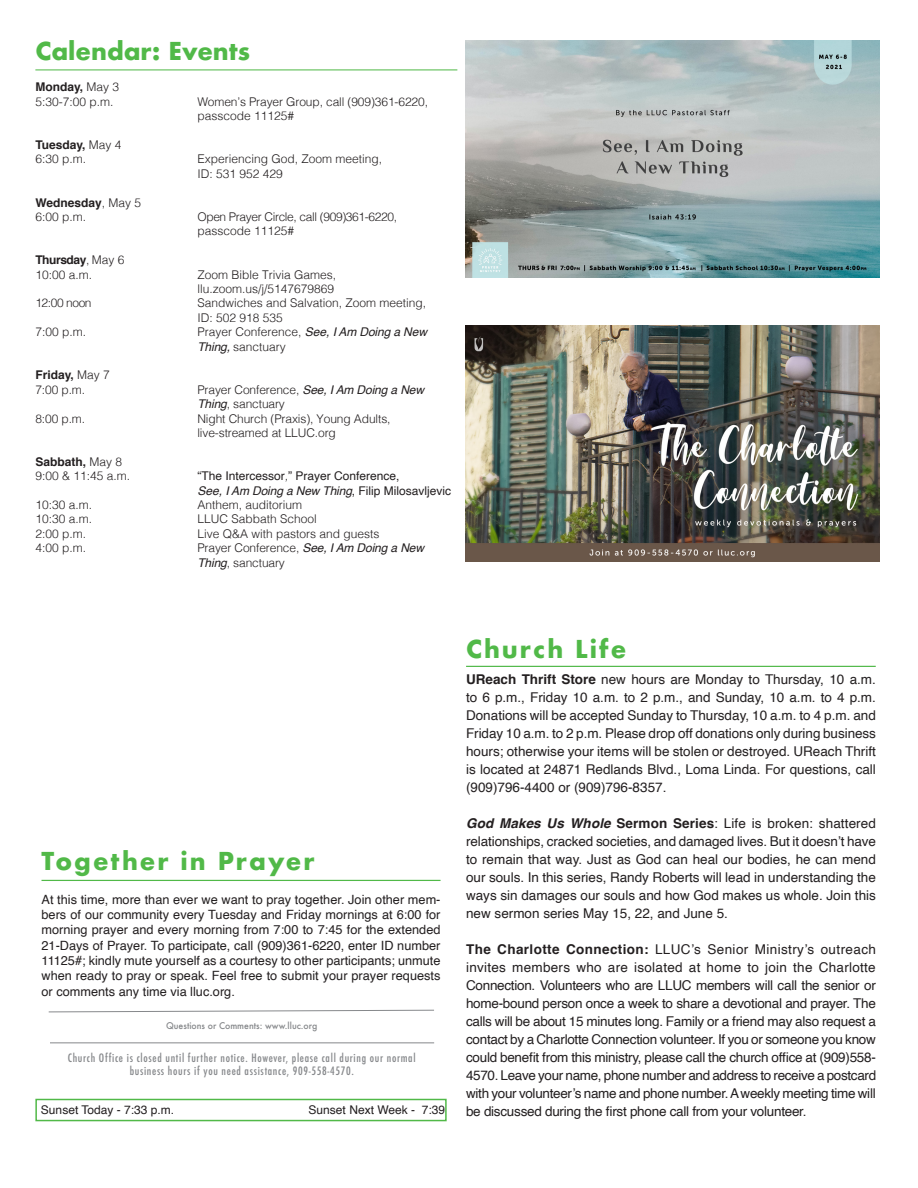
<style>
.page{position:relative;width:918px;height:1188px;background:#fff}
.page>*{position:absolute;margin:0;border:0;box-sizing:border-box;transform-origin:0 0}
.t1{font:700 24px "Futura";letter-spacing:.08em;color:#51b948}
.t2{font:700 24px "Futura";color:#51b948}
.t3{font:13.5px/18px "Helvetica";color:#231f20;text-align:justify}
.t4{font:12.75px/15.3px "Helvetica";color:#231f20;text-align:justify}
.FYI{font:300 12px/14.4px "Helvetica";color:#231f20}
.FYI-2{font:700 12px "Helvetica";color:#231f20}
.FYI-3{font:300 12px/14.4px "Helvetica";letter-spacing:-.03em;color:#231f20}
.FYI-4{font:italic 12px "Helvetica";letter-spacing:-.01em;color:#231f20}
.S__School_Options{font:12px "Helvetica";color:#231f20}
.FYI-5{font:12px "Helvetica";color:#231f20}
.FYI-6{font:700 12px "Helvetica";letter-spacing:-.035em;color:#231f20}
.t5{font:500 condensed 11.25px "Futura";letter-spacing:.06em;color:#86888b}
.t6{font:500 9px "Futura";color:#86888b}
.s1{font-weight:300}
.s2{font-weight:400;font-style:italic}
.s3{font-weight:300;font-style:italic}
.s4{font-style:normal}
.s5{font-family:"Myriad Pro";font-weight:400;font-stretch:normal}
.s6{font-weight:700}
.s7{font-weight:700;font-style:italic}
</style>
<div class="page">
<hr style="left:466px;top:666px;width:410px;height:1px;background:#51b948">
<div style="left:35px;top:1099px;width:412px;height:22px;border:2px solid #51b948"></div>
<hr style="left:50px;top:1042px;width:384px;height:1px;background:#86888b">
<svg style="left:48px;top:1009px;width:386px;height:4px"></svg>
<hr style="left:42px;top:880px;width:399px;height:1px;background:#51b948">
<hr style="left:35px;top:69px;width:422px;height:1px;background:#51b948">
<img style="left:466px;top:325px;width:413px;height:237px">
<img style="left:466px;top:40px;width:413px;height:237px">
<p class="t2" style="left:35px;top:34px;width:216px">Calendar: Events</p>
<p class="FYI-2" style="left:35px;top:77px;width:85px">Monday, <span class="s1">May 3</span></p>
<p class="FYI" style="left:35px;top:93px;width:80px">5:30-7:00 p.m.</p>
<p class="FYI" style="left:197px;top:93px;width:232px">Women’s Prayer Group, call (909)361-6220, passcode 11125#</p>
<p class="FYI-2" style="left:35px;top:135px;width:88px">Tuesday, <span class="s1">May 4</span></p>
<p class="FYI" style="left:35px;top:151px;width:52px">6:30 p.m.</p>
<p class="FYI" style="left:197px;top:151px;width:186px">Experiencing God, Zoom meeting,</p>
<p class="FYI" style="left:197px;top:165px;width:87px">ID: 531 952 429</p>
<p class="FYI-2" style="left:35px;top:193px;width:107px">Wednesday<span class="s1">, May 5</span></p>
<p class="FYI" style="left:35px;top:209px;width:52px">6:00 p.m.</p>
<p class="FYI-3" style="left:197px;top:209px;width:201px">Open Prayer Circle, call (909)361-6220, passcode 11125#</p>
<p class="FYI-6" style="left:35px;top:250px;width:91px">Thursday<span class="s1">, May 6</span></p>
<p class="FYI" style="left:35px;top:266px;width:58px">10:00 a.m.</p>
<p class="FYI" style="left:197px;top:266px;width:140px">Zoom Bible Trivia Games, llu.zoom.us/j/5147679869</p>
<p class="FYI" style="left:35px;top:295px;width:58px">12:00 noon</p>
<p class="FYI" style="left:197px;top:295px;width:230px">Sandwiches and Salvation, Zoom meeting,<br>ID: 502 918 535</p>
<p class="FYI" style="left:35px;top:324px;width:52px">7:00 p.m.</p>
<p class="FYI" style="left:197px;top:324px;width:231px">Prayer Conference, <span class="s2">See, I Am Doing a New<br>Thing,</span> sanctuary</p>
<p class="FYI-2" style="left:35px;top:365px;width:76px">Friday, <span class="s1">May 7</span></p>
<p class="FYI" style="left:35px;top:381px;width:51px">7:00 p.m.</p>
<p class="FYI" style="left:197px;top:381px;width:228px">Prayer Conference, <span class="s2">See, I Am Doing a New<br>Thing</span>, sanctuary</p>
<p class="FYI" style="left:35px;top:410px;width:51px">8:00 p.m.</p>
<p class="FYI" style="left:197px;top:410px;width:195px">Night Church (Praxis), Young Adults, live-streamed at LLUC.org</p>
<p class="FYI-2" style="left:35px;top:452px;width:88px">Sabbath, <span class="s1">May 8</span></p>
<p class="FYI" style="left:35px;top:468px;width:96px">9:00 &amp; 11:45 a.m.</p>
<p class="FYI-5" style="left:197px;top:467px;width:204px">“The Intercessor<span class="s3">,</span>” Prayer Conference,</p>
<p class="FYI-4" style="left:197px;top:481px;width:255px">See, I Am Doing a New Thing<span class="s4">, Filip Milosavljevic</span></p>
<p class="FYI" style="left:35px;top:497px;width:58px">10:30 a.m.</p>
<p class="FYI" style="left:197px;top:497px;width:106px">Anthem, auditorium</p>
<p class="FYI" style="left:35px;top:511px;width:58px">10:30 a.m.</p>
<p class="FYI" style="left:197px;top:511px;width:121px">LLUC Sabbath School</p>
<p class="FYI" style="left:35px;top:525px;width:52px">2:00 p.m.</p>
<p class="FYI" style="left:197px;top:525px;width:184px">Live Q&amp;A with pastors and guests</p>
<p class="FYI" style="left:35px;top:540px;width:52px">4:00 p.m.</p>
<p class="FYI" style="left:197px;top:540px;width:228px">Prayer Conference, <span class="s2">See, I Am Doing a New<br>Thing</span>, sanctuary</p>
<p class="t1" style="left:42px;top:844px;width:275px">Together in Prayer</p>
<p class="t4" style="left:42px;top:892px;width:401px">At this time, more than ever we want to pray together. Join other mem&shy;bers of our community every Tuesday and Friday mornings at 6:00 for morning prayer and every morning from 7:00 to 7:45 for the extended 21-Days of Prayer. To participate, call (909)361-6220, enter ID number 11125#; kindly mute yourself as a courtesy to other participants; unmute when ready to pray or speak. Feel free to submit your prayer requests or comments any time via lluc.org.</p>
<p class="t6" style="left:166px;top:1019px;width:153px">Questions or Comments: www.lluc.org</p>
<p class="t5" style="left:68px;top:1050px;width:349px">Church Office is closed until further notice. However, please call during our normal</p>
<p class="t5" style="left:130px;top:1064px;width:226px">business hours if you need assistance, 909-558-4570<span class="s5">.</span></p>
<p class="S__School_Options" style="left:41px;top:1100px;width:135px">Sunset Today - 7:33 p.m.</p>
<p class="S__School_Options" style="left:309px;top:1100px;width:138px">Sunset Next Week - 7:39</p>
<p class="t1" style="left:466px;top:631px;width:162px">Church Life</p>
<p class="t3" style="left:466px;top:671px;width:411px"><span class="s6">UReach Thrift Store</span> new hours are Monday to Thursday, 10 a.m. to 6 p.m., Friday 10 a.m. to 2 p.m., and Sunday, 10 a.m. to 4 p.m.<br>Donations will be accepted Sunday to Thursday, 10 a.m. to 4 p.m. and Friday 10 a.m. to 2 p.m. Please drop off donations only during business hours; otherwise your items will be stolen or destroyed. UReach Thrift is located at 24871 Redlands Blvd., Loma Linda. For questions, call (909)796-4400 or (909)796-8357.</p>
<p class="t3" style="left:466px;top:815px;width:412px"><span class="s7">God Makes Us Whole</span> <span class="s6">Sermon Series</span>: Life is broken: shattered relationships, cracked societies, and damaged lives. But it doesn’t have to remain that way. Just as God can heal our bodies, he can mend our souls. In this series, Randy Roberts will lead in understanding the ways sin damages our souls and how God makes us whole. Join this new sermon series May 15, 22, and June 5.</p>
<p class="t3" style="left:466px;top:941px;width:412px"><span class="s6">The Charlotte Connection:</span> LLUC’s Senior Ministry’s outreach invites members who are isolated at home to join the Charlotte Connection. Volunteers who are LLUC members will call the senior or home-bound person once a week to share a devotional and prayer. The calls will be about 15 minutes long. Family or a friend may also request a contact by a Charlotte Connection volunteer. If you or someone you know could benefit from this ministry, please call the church office at (909)558- 4570. Leave your name, phone number and address to receive a postcard with your volunteer’s name and phone number. A weekly meeting time will be discussed during the first phone call from your volunteer.</p>
</div>
